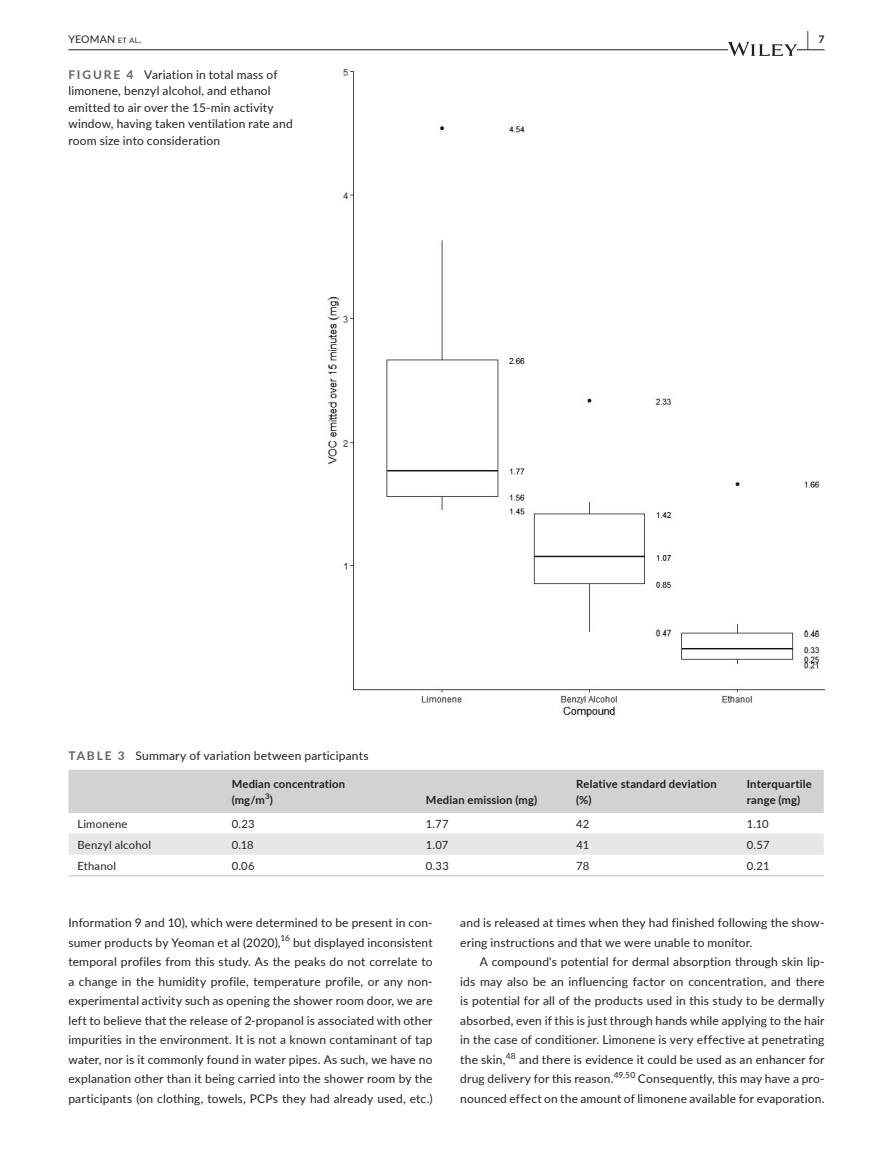
<style>
.page{position:relative;width:893px;height:1174px;background:#fff}
.page>*{position:absolute;margin:0;border:0;box-sizing:border-box;transform-origin:0 0}
.t1{font:700 19.5px "Lato";color:#231f20;scale:.43 1}
.t2{font:12px/19.5px "Lato";letter-spacing:.015em;color:#231f20;text-align:justify}
.t3{font:700 11.25px/15.8px "Lato";letter-spacing:.015em;color:#231f20}
.t4{font:11.25px "Lato";letter-spacing:.015em;color:#231f20}
.t5{font:10.5px "Lato";letter-spacing:.025em;color:#231f20}
.t6{font:700 7.8px "Lato";color:#231f20}
.s1{font-size:7.35px}
.s2{font-weight:700;color:#636366}
</style>
<div class="page">
<hr style="left:68px;top:49px;width:756px;height:1px;background:#231f20">
<svg style="left:728px;top:42px;width:69px;height:14px"></svg>
<img style="left:327px;top:69px;width:497px;height:647px">
<div style="left:68px;top:769px;width:756px;height:44px;background:#d1d2d4"></div>
<div style="left:68px;top:834px;width:756px;height:20px;background:#e6e7e9"></div>
<hr style="left:68px;top:875px;width:155px;height:1px;background:#d1d2d4">
<hr style="left:223px;top:875px;width:194px;height:1px;background:#d1d2d4">
<hr style="left:417px;top:875px;width:150px;height:1px;background:#d1d2d4">
<hr style="left:567px;top:875px;width:171px;height:1px;background:#d1d2d4">
<hr style="left:738px;top:875px;width:86px;height:1px;background:#d1d2d4">
<p class="t5" style="left:68px;top:33px;width:74px">YEOMAN <span class="s1">Et Al</span>.</p>
<h1 class="t1" style="left:807px;top:31px;width:43px">| <sup>7</sup></h1>
<p class="t2" style="left:68px;top:66px;width:226px;line-height:16.5px;text-align:left"><span class="s2">FIGURE 4</span> Variation in total mass of limonene, benzyl alcohol, and ethanol emitted to air over the 15- min activity window, having taken ventilation rate and room size into consideration</p>
<p class="t2" style="left:68px;top:745px;width:302px"><span class="s2">TABLE 3</span> Summary of variation between participants</p>
<p class="t3" style="left:232px;top:775px;width:115px">Median concentration (mg/m )</p>
<p class="t6" style="left:265px;top:790px;width:6px">3</p>
<p class="t3" style="left:426px;top:791px;width:113px">Median emission (mg)</p>
<p class="t3" style="left:576px;top:775px;width:142px">Relative standard deviation (%)</p>
<p class="t3" style="left:747px;top:775px;width:66px">Interquartile range (mg)</p>
<p class="t4" style="left:77px;top:819px;width:51px">Limonene</p>
<p class="t4" style="left:232px;top:819px;width:24px">0.23</p>
<p class="t4" style="left:426px;top:819px;width:24px">1.77</p>
<p class="t4" style="left:576px;top:819px;width:14px">42</p>
<p class="t4" style="left:747px;top:819px;width:23px">1.10</p>
<p class="t4" style="left:77px;top:840px;width:75px">Benzyl alcohol</p>
<p class="t4" style="left:232px;top:840px;width:24px">0.18</p>
<p class="t4" style="left:426px;top:840px;width:24px">1.07</p>
<p class="t4" style="left:577px;top:840px;width:14px">41</p>
<p class="t4" style="left:747px;top:840px;width:24px">0.57</p>
<p class="t4" style="left:77px;top:861px;width:40px">Ethanol</p>
<p class="t4" style="left:232px;top:861px;width:24px">0.06</p>
<p class="t4" style="left:426px;top:861px;width:24px">0.33</p>
<p class="t4" style="left:576px;top:861px;width:15px">78</p>
<p class="t4" style="left:747px;top:861px;width:24px">0.21</p>
<p class="t2" style="left:68px;top:914px;width:366px">Information 9 and 10), which were determined to be present in con&shy;sumer products by Yeoman et al (2020),<sup>16</sup> but displayed inconsistent temporal profiles from this study. As the peaks do not correlate to a change in the humidity profile, temperature profile, or any non&shy;experimental activity such as opening the shower room door, we are left to believe that the release of 2- propanol is associated with other impurities in the environment. It is not a known contaminant of tap water, nor is it commonly found in water pipes. As such, we have no explanation other than it being carried into the shower room by the participants (on clothing, towels, PCPs they had already used, etc.)</p>
<p class="t2" style="left:460px;top:914px;width:366px">and is released at times when they had finished following the show&shy;ering instructions and that we were unable to monitor.</p>
<p class="t2" style="left:460px;top:953px;width:366px;text-indent:20px">A compound's potential for dermal absorption through skin lip&shy;ids may also be an influencing factor on concentration, and there is potential for all of the products used in this study to be dermally absorbed, even if this is just through hands while applying to the hair in the case of conditioner. Limonene is very effective at penetrating the skin,<sup>48</sup> and there is evidence it could be used as an enhancer for drug delivery for this reason.<sup>49,50</sup> Consequently, this may have a pro&shy;nounced effect on the amount of limonene available for evaporation.</p>
</div>
